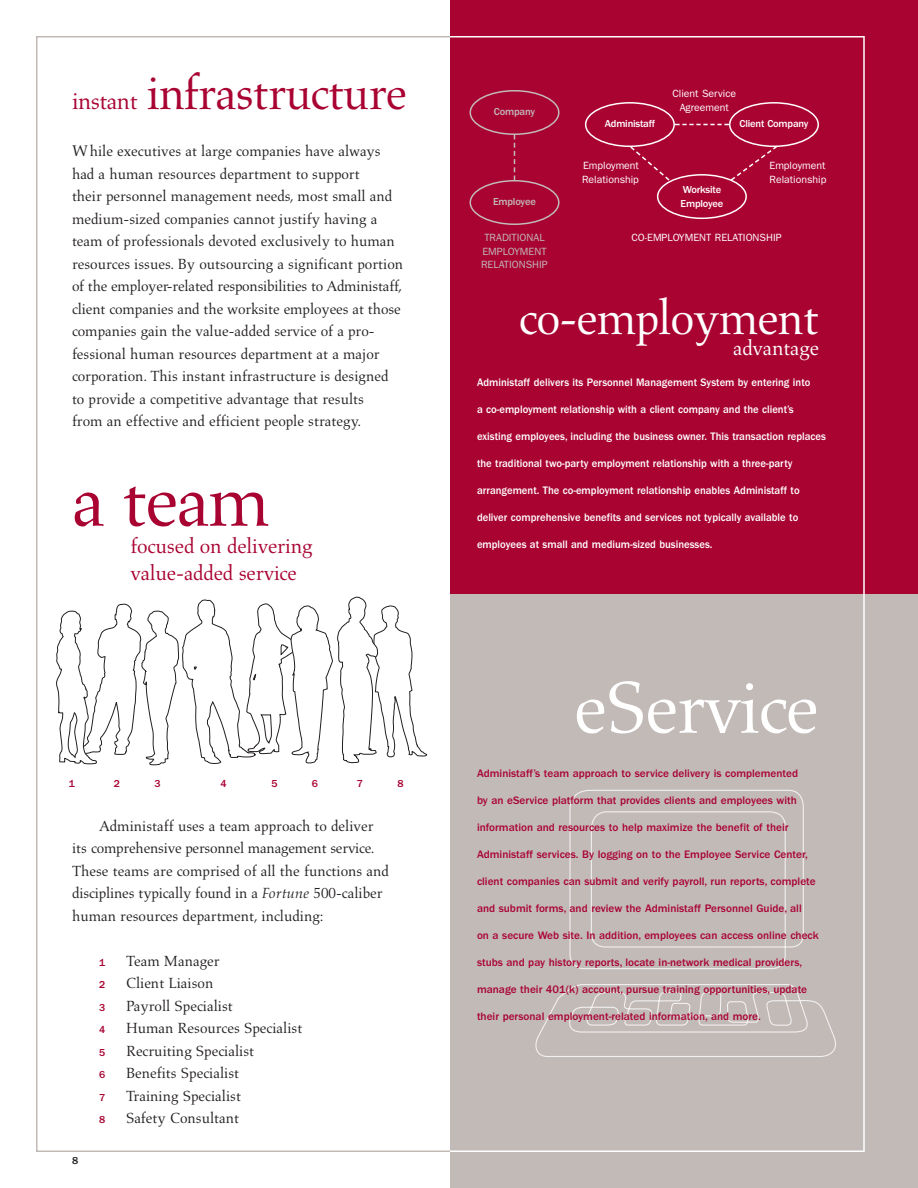
<style>
.page{position:relative;width:918px;height:1188px;background:#fff}
.page>*{position:absolute;margin:0;border:0;box-sizing:border-box;transform-origin:0 0}
.t1{font:75px "Aldus";letter-spacing:-.025em;color:#fff}
.t2{font:75px "Aldus";color:#a90332}
.t3{font:48px "Aldus";letter-spacing:-.025em;color:#a90332}
.t4{font:48px "Aldus";letter-spacing:-.025em;color:#fff}
.t5{font:21px/27px "Aldus";letter-spacing:-.01em;color:#a90332}
.t6{font:21px "Aldus";letter-spacing:-.01em;color:#fff}
.t7{font:15px/22.5px "Aldus";color:#231f20}
.t8{font:500 11.25px "Franklin Gothic";color:#a90332}
.t9{font:500 11.25px "Franklin Gothic";color:#fff;scale:.95 1}
.t10{font:10.5px/13.5px "Franklin Gothic";color:#fff}
.t11{font:500 10.5px/13.5px "Franklin Gothic";letter-spacing:-.02em;color:#fff}
.t12{font:10.5px/13.5px "Franklin Gothic";color:#c2bab7;text-align:center}
.t13{font:500 10.5px "Franklin Gothic";color:#a90332}
.t14{font:500 10.5px "Franklin Gothic";letter-spacing:-.02em;color:#c2bab7}
.t15{font:500 10.5px "Franklin Gothic";color:#231f20}
.s1{font-size:24px}
.s2{font-family:"Aldus Roman SC";font-size:15.75px}
.s3{font-style:italic}
</style>
<div class="page">
<div style="left:450px;top:594px;width:468px;height:594px;background:#c2bab7"></div>
<div style="left:450px;top:0;width:468px;height:594px;background:#a90332"></div>
<hr style="left:863px;top:36px;width:2px;height:1116px;background:#fff">
<svg style="left:535px;top:789px;width:301px;height:268px"></svg>
<hr style="left:450px;top:36px;width:414px;height:2px;background:#fff">
<hr style="left:450px;top:1150px;width:414px;height:2px;background:#fff">
<svg style="left:585px;top:102px;width:234px;height:117px"></svg>
<svg style="left:470px;top:90px;width:90px;height:135px"></svg>
<svg style="left:56px;top:596px;width:372px;height:170px"></svg>
<h2 class="t3" style="left:72px;top:72px;width:337px"><span class="s1">instant</span> infrastructure</h2>
<p class="t7" style="left:72px;top:141px;width:333px"><span class="s2">W</span>hile executives at large companies have always had a human resources department to support<br>their personnel management needs, most small and medium-sized companies cannot justify having a team of professionals devoted exclusively to human resources issues. By outsourcing a significant portion of the employer-related responsibilities to Administaff, client companies and the worksite employees at those companies gain the value-added service of a pro&shy;fessional human resources department at a major corporation. This instant infrastructure is designed to provide a competitive advantage that results<br>from an effective and efficient people strategy.</p>
<h1 class="t2" style="left:72px;top:468px;width:200px">a team</h1>
<h3 class="t5" style="left:130px;top:534px;width:184px">focused on delivering value-added service</h3>
<p class="t13" style="left:69px;top:780px;width:8px">1</p>
<p class="t13" style="left:114px;top:780px;width:8px">2</p>
<p class="t13" style="left:154px;top:780px;width:8px">3</p>
<p class="t13" style="left:220px;top:780px;width:8px">4</p>
<p class="t13" style="left:271px;top:780px;width:8px">5</p>
<p class="t13" style="left:312px;top:780px;width:8px">6</p>
<p class="t13" style="left:357px;top:780px;width:8px">7</p>
<p class="t13" style="left:397px;top:780px;width:8px">8</p>
<p class="t7" style="left:72px;top:815px;width:319px;text-indent:27px">Administaff uses a team approach to deliver its comprehensive personnel management service.<br>These teams are comprised of all the functions and disciplines typically found in a <span class="s3">Fortune</span> 500-caliber human resources department, including:</p>
<p class="t13" style="left:99px;top:958px;width:8px">1</p>
<p class="t7" style="left:126px;top:950px;width:95px">Team Manager</p>
<p class="t13" style="left:99px;top:981px;width:8px">2</p>
<p class="t7" style="left:126px;top:973px;width:89px">Client Liaison</p>
<p class="t13" style="left:99px;top:1003px;width:8px">3</p>
<p class="t7" style="left:126px;top:995px;width:108px">Payroll Specialist</p>
<p class="t13" style="left:99px;top:1026px;width:8px">4</p>
<p class="t7" style="left:126px;top:1018px;width:178px">Human Resources Specialist</p>
<p class="t13" style="left:99px;top:1048px;width:8px">5</p>
<p class="t7" style="left:126px;top:1040px;width:130px">Recruiting Specialist</p>
<p class="t13" style="left:99px;top:1071px;width:8px">6</p>
<p class="t7" style="left:126px;top:1063px;width:115px">Benefits Specialist</p>
<p class="t13" style="left:99px;top:1093px;width:8px">7</p>
<p class="t7" style="left:126px;top:1085px;width:117px">Training Specialist</p>
<p class="t13" style="left:99px;top:1116px;width:8px">8</p>
<p class="t7" style="left:126px;top:1108px;width:115px">Safety Consultant</p>
<p class="t15" style="left:72px;top:1156px;width:8px">8</p>
<p class="t14" style="left:494px;top:108px;width:43px">Company</p>
<p class="t14" style="left:493px;top:198px;width:44px">Employee</p>
<p class="t12" style="left:481px;top:232px;width:68px">TRADITIONAL<br>EMPLOYMENT<br>RELATIONSHIP</p>
<p class="t10" style="left:672px;top:88px;width:65px;text-align:center">Client Service<br>Agreement</p>
<p class="t11" style="left:605px;top:118px;width:52px">Administaff</p>
<p class="t11" style="left:740px;top:118px;width:70px">Client Company</p>
<p class="t10" style="left:582px;top:160px;width:58px">Employment<br>Relationship</p>
<p class="t11" style="left:681px;top:184px;width:44px">Worksite<br>Employee</p>
<p class="t10" style="left:769px;top:160px;width:58px">Employment<br>Relationship</p>
<p class="t10" style="left:631px;top:232px;width:152px">CO-EMPLOYMENT RELATIONSHIP</p>
<h2 class="t4" style="left:519px;top:297px;width:302px">co-employment</h2>
<h3 class="t6" style="left:733px;top:339px;width:87px">advantage</h3>
<p class="t9" style="left:477px;top:378px;width:352px">Administaff delivers its Personnel Management System by entering into</p>
<p class="t9" style="left:477px;top:405px;width:335px">a co-employment relationship with a client company and the client’s</p>
<p class="t9" style="left:477px;top:432px;width:369px">existing employees, including the business owner. This transaction replaces</p>
<p class="t9" style="left:477px;top:459px;width:334px">the traditional two-party employment relationship with a three-party</p>
<p class="t9" style="left:477px;top:486px;width:341px">arrangement. The co-employment relationship enables Administaff to</p>
<p class="t9" style="left:477px;top:513px;width:340px">deliver comprehensive benefits and services not typically available to</p>
<p class="t9" style="left:477px;top:540px;width:249px">employees at small and medium-sized businesses.</p>
<h1 class="t1" style="left:574px;top:675px;width:247px">eService</h1>
<p class="t8" style="left:477px;top:769px;width:323px">Administaff’s team approach to service delivery is complemented</p>
<p class="t8" style="left:477px;top:796px;width:321px">by an eService platform that provides clients and employees with</p>
<p class="t8" style="left:477px;top:823px;width:313px">information and resources to help maximize the benefit of their</p>
<p class="t8" style="left:477px;top:850px;width:332px">Administaff services. By logging on to the Employee Service Center,</p>
<p class="t8" style="left:477px;top:877px;width:340px">client companies can submit and verify payroll, run reports, complete</p>
<p class="t8" style="left:477px;top:904px;width:326px">and submit forms, and review the Administaff Personnel Guide, all</p>
<p class="t8" style="left:477px;top:931px;width:343px">on a secure Web site. In addition, employees can access online check</p>
<p class="t8" style="left:477px;top:958px;width:327px">stubs and pay history reports, locate in-network medical providers,</p>
<p class="t8" style="left:477px;top:985px;width:332px">manage their 401(k) account, pursue training opportunities, update</p>
<p class="t8" style="left:477px;top:1012px;width:285px">their personal employment-related information, and more.</p>
</div>
